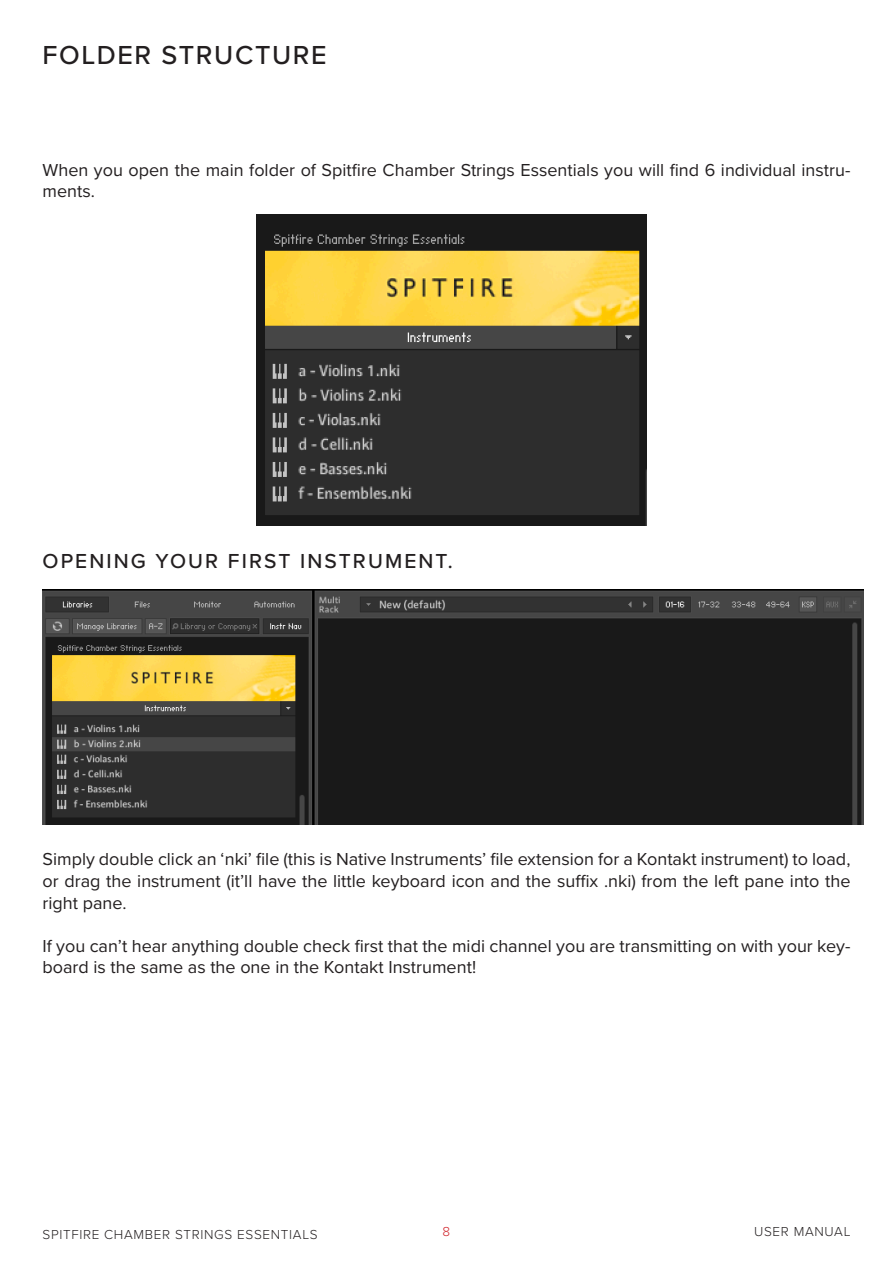
<style>
.page{position:relative;width:893px;height:1263px;background:#fff}
.page>*{position:absolute;margin:0;border:0;box-sizing:border-box;transform-origin:0 0}
.H2__Chapter_title{font:500 27px "Proxima Nova";letter-spacing:.06em;color:#231f20}
.t1{font:500 21px "Proxima Nova";letter-spacing:.1em;color:#231f20}
.t2{font:18px/21.6px "Proxima Nova";color:#231f20}
.t3{font:300 13.5px "Proxima Nova";letter-spacing:.05em;color:#231f20}
.t4{font:300 13.5px "Proxima Nova";color:#d1232a}
</style>
<div class="page">
<img style="left:257px;top:215px;width:389px;height:310px">
<img style="left:43px;top:589px;width:820px;height:235px">
<p class="H2__Chapter_title" style="left:43px;top:35px;width:286px">FOLDER STRUCTURE</p>
<p class="t2" style="left:43px;top:158px;width:809px">When you open the main folder of Spitfire Chamber Strings Essentials you will find 6 individual instru&shy;ments.</p>
<p class="t1" style="left:43px;top:546px;width:412px">OPENING YOUR FIRST INSTRUMENT.</p>
<p class="t2" style="left:43px;top:848px;width:809px;text-align:justify">Simply double click an ‘nki’ file (this is Native Instruments’ file extension for a Kontakt instrument) to load, or drag the instrument (it’ll have the little keyboard icon and the suffix .nki) from the left pane into the right pane.</p>
<p class="t2" style="left:43px;top:934px;width:809px">If you can’t hear anything double check first that the midi channel you are transmitting on with your key&shy;board is the same as the one in the Kontakt Instrument!</p>
<p class="t3" style="left:43px;top:1224px;width:277px">SPITFIRE CHAMBER STRINGS ESSENTIALS</p>
<p class="t4" style="left:443px;top:1221px;width:9px">8</p>
<p class="t3" style="left:754px;top:1221px;width:98px">USER MANUAL</p>
</div>
